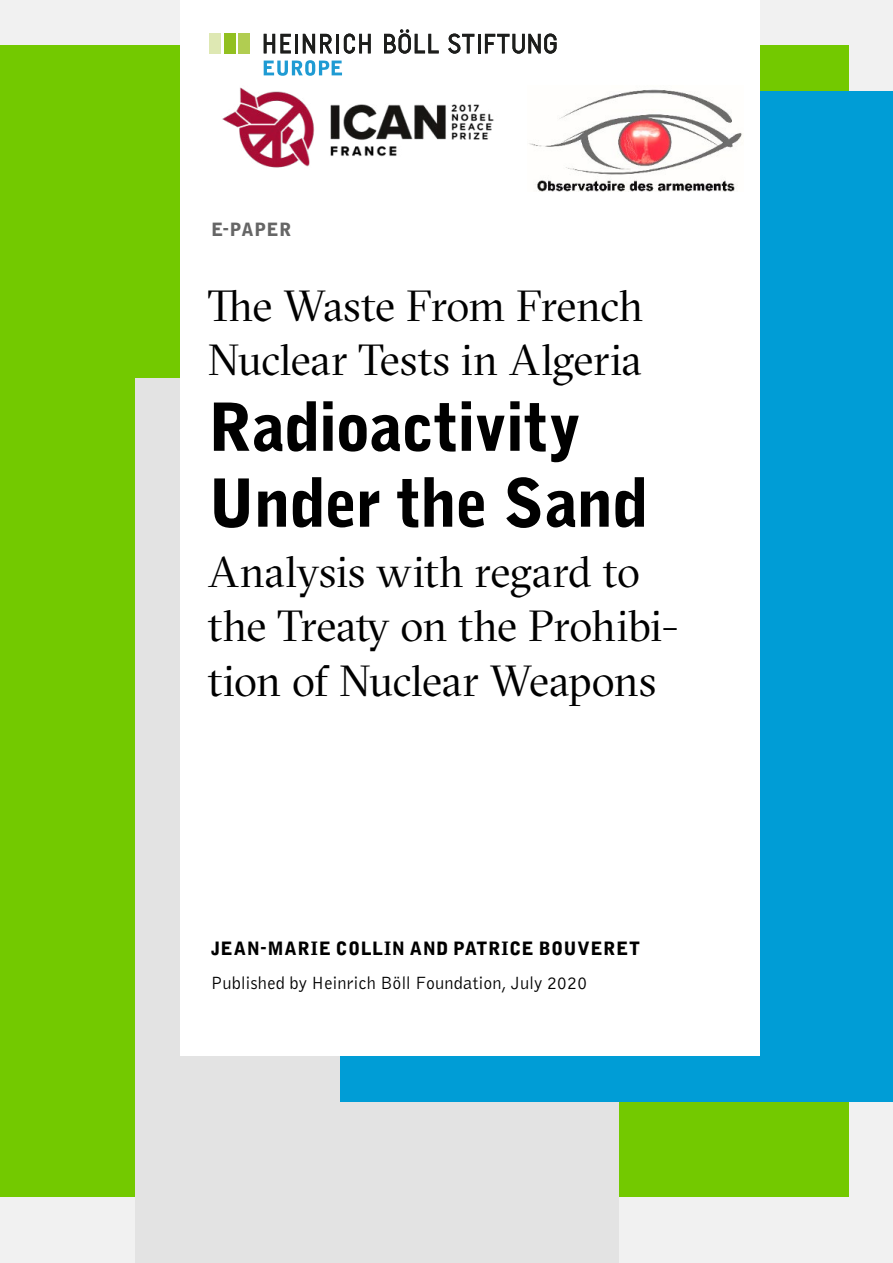
<style>
.page{position:relative;width:893px;height:1263px;background:#f1f1f1}
.page>*{position:absolute;margin:0;border:0;box-sizing:border-box;transform-origin:0 0}
.Titel__Headline__Grö{font:900 66px/75.9px "Bell Gothic";letter-spacing:-.02em;color:#000}
.Sub__Headline__weich{font:43.5px/54.3px "GT Sectra Fine";letter-spacing:-.01em;color:#000}
.Over__Headline{font:43.5px/54.3px "GT Sectra Fine";letter-spacing:-.01em;color:#000}
.Herausgeber_Datum{font:18.3px "Bell Gothic";letter-spacing:-.005em;color:#000}
.Autoren_Name_n{font:900 18.3px "Bell Gothic";letter-spacing:.035em;color:#000}
.E-PAPER{font:900 18.3px "Bell Gothic";letter-spacing:.03em;color:#666}
</style>
<div class="page">
<div style="left:0;top:45px;width:848px;height:1152px;background:#73c900"></div>
<div style="left:135px;top:379px;width:484px;height:884px;background:#e3e3e3"></div>
<div style="left:340px;top:91px;width:553px;height:1010px;background:#009dd6"></div>
<div style="left:180px;top:0;width:580px;height:1055px;background:#fff"></div>
<svg style="left:264px;top:60px;width:78px;height:16px"></svg>
<div style="left:238px;top:33px;width:11px;height:21px;background:#b1cd51"></div>
<div style="left:224px;top:33px;width:11px;height:21px;background:#92c020"></div>
<div style="left:210px;top:33px;width:11px;height:21px;background:#dee8b3"></div>
<svg style="left:264px;top:34px;width:27px;height:19px"></svg>
<hr style="left:295px;top:34px;width:3px;height:19px;background:#1d1e1c">
<svg style="left:303px;top:34px;width:29px;height:19px"></svg>
<hr style="left:336px;top:34px;width:3px;height:19px;background:#1d1e1c">
<svg style="left:344px;top:34px;width:27px;height:20px"></svg>
<svg style="left:384px;top:29px;width:55px;height:25px"></svg>
<svg style="left:448px;top:34px;width:108px;height:20px"></svg>
<img style="left:222px;top:87px;width:272px;height:81px">
<img style="left:529px;top:89px;width:213px;height:103px">
<p class="E-PAPER" style="left:211px;top:218px;width:82px">E-PAPER</p>
<p class="Over__Headline" style="left:208px;top:278px;width:437px">The Waste From French<br>Nuclear Tests in Algeria</p>
<p class="Titel__Headline__Grö" style="left:208px;top:391px;width:442px">Radioactivity<br>Under the Sand</p>
<p class="Sub__Headline__weich" style="left:208px;top:544px;width:472px">Analysis with regard to the Treaty on the Prohibi&shy;tion of Nuclear Weapons</p>
<p class="Autoren_Name_n" style="left:211px;top:936px;width:430px">JEAN-MARIE COLLIN AND PATRICE BOUVERET</p>
<p class="Herausgeber_Datum" style="left:211px;top:971px;width:378px">Published by Heinrich Böll Foundation, July 2020</p>
</div>
